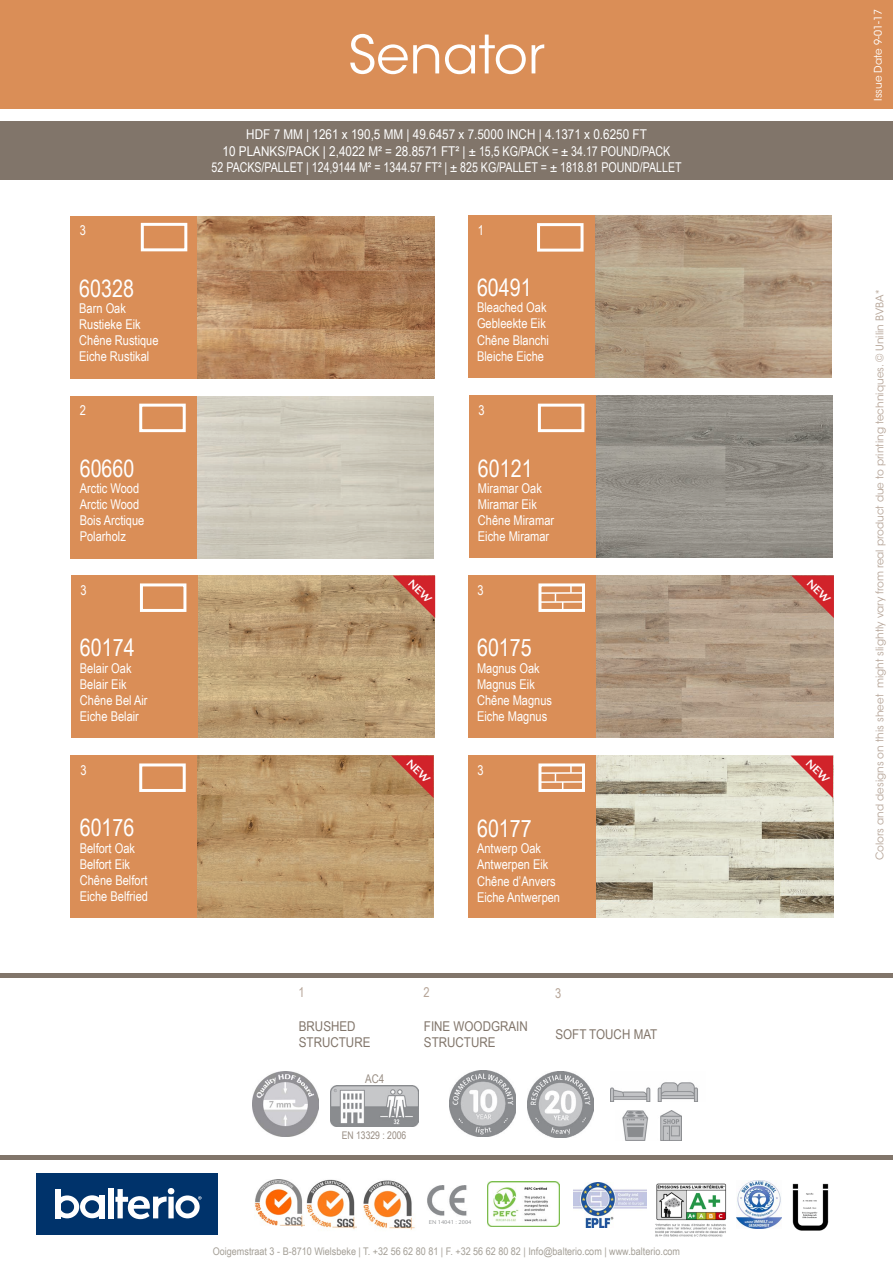
<style>
.page{position:relative;width:893px;height:1263px;background:#fff}
.page>*{position:absolute;margin:0;border:0;box-sizing:border-box;transform-origin:0 0}
.t1{font:52.5px "ITC Avant Garde Std";color:#fff}
.t2{font:24px "Arial Narrow";color:#fff}
.t3{font:13.5px/16.2px "Arial Narrow";color:#fff}
.t4{font:13.5px/16.2px "Arial Narrow";color:#fff;text-align:center;scale:1.06 1}
.t5{font:13.5px/16.2px "Arial Narrow";color:#81756a;scale:1.05 1}
.t6{font:13.5px "Arial Narrow";color:#b6a598}
.t7{font:12px "Arial Narrow";color:#988d83}
.t8{font:10.5px "ITC Avant Garde Std";color:#b6a598}
.t9{font:10.5px "Arial Narrow";color:#a49f96;scale:1.05 1}
.t10{font:10.5px "ITC Avant Garde Std";color:#fff}
.t11{font:10.5px "Arial Narrow";color:#988d83}
.t12{font:6px "Legacy Sans Std";color:#8a8c8e}
</style>
<div class="page">
<hr style="left:0;top:973px;width:893px;height:4px;background:#81756a">
<div style="left:0;top:0;width:893px;height:108px;background:#da8e57"></div>
<div style="left:0;top:121px;width:893px;height:59px;background:#81756a"></div>
<div style="left:70px;top:216px;width:364px;height:162px;background:#da8e57"></div>
<div style="left:468px;top:216px;width:358px;height:162px;background:#da8e57"></div>
<img style="left:198px;top:216px;width:237px;height:162px">
<img style="left:596px;top:216px;width:236px;height:162px">
<div style="left:141px;top:223px;width:46px;height:28px;border:3px solid #fff"></div>
<div style="left:537px;top:223px;width:47px;height:29px;border:3px solid #fff"></div>
<div style="left:0;top:1155px;width:893px;height:5px;background:#81756a"></div>
<img style="left:253px;top:1071px;width:65px;height:65px">
<img style="left:449px;top:1070px;width:67px;height:67px">
<img style="left:527px;top:1071px;width:66px;height:66px">
<img style="left:304px;top:1179px;width:53px;height:51px">
<img style="left:363px;top:1180px;width:52px;height:50px">
<img style="left:427px;top:1185px;width:40px;height:31px">
<img style="left:655px;top:1183px;width:72px;height:54px">
<img style="left:254px;top:1179px;width:50px;height:48px">
<img style="left:574px;top:1182px;width:73px;height:46px">
<img style="left:736px;top:1180px;width:46px;height:48px">
<img style="left:792px;top:1183px;width:37px;height:48px">
<img style="left:488px;top:1182px;width:72px;height:44px">
<div style="left:70px;top:396px;width:364px;height:162px;background:#da8e57"></div>
<div style="left:139px;top:404px;width:47px;height:28px;border:3px solid #fff"></div>
<img style="left:197px;top:396px;width:237px;height:162px">
<img style="left:331px;top:1085px;width:88px;height:41px">
<img style="left:610px;top:1082px;width:88px;height:20px">
<img style="left:622px;top:1110px;width:60px;height:31px">
<div style="left:37px;top:1174px;width:181px;height:61px;background:#00336b"></div>
<div style="left:108px;top:1188px;width:5px;height:30px;background:#fff"></div>
<svg style="left:115px;top:1188px;width:87px;height:31px"></svg>
<div style="left:55px;top:1189px;width:5px;height:29px;background:#fff"></div>
<svg style="left:60px;top:1195px;width:39px;height:23px"></svg>
<div style="left:99px;top:1195px;width:5px;height:23px;background:#fff"></div>
<div style="left:469px;top:395px;width:363px;height:162px;background:#da8e57"></div>
<img style="left:597px;top:395px;width:235px;height:162px">
<div style="left:538px;top:404px;width:46px;height:28px;border:3px solid #fff"></div>
<div style="left:71px;top:576px;width:358px;height:162px;background:#da8e57"></div>
<img style="left:199px;top:576px;width:236px;height:162px">
<div style="left:140px;top:583px;width:46px;height:29px;border:3px solid #fff"></div>
<div style="left:70px;top:756px;width:364px;height:162px;background:#da8e57"></div>
<div style="left:468px;top:576px;width:363px;height:162px;background:#da8e57"></div>
<div style="left:468px;top:756px;width:363px;height:162px;background:#da8e57"></div>
<img style="left:596px;top:576px;width:237px;height:162px">
<img style="left:197px;top:756px;width:237px;height:162px">
<img style="left:596px;top:756px;width:237px;height:162px">
<div style="left:538px;top:763px;width:47px;height:29px;border:3px solid #fff"></div>
<hr style="left:540px;top:772px;width:43px;height:2px;background:#fff">
<hr style="left:540px;top:781px;width:43px;height:2px;background:#fff">
<svg style="left:570px;top:765px;width:2px;height:8px"></svg>
<div style="left:538px;top:583px;width:47px;height:29px;border:3px solid #fff"></div>
<hr style="left:540px;top:592px;width:43px;height:2px;background:#fff">
<hr style="left:540px;top:601px;width:43px;height:2px;background:#fff">
<svg style="left:570px;top:585px;width:2px;height:8px"></svg>
<div style="left:139px;top:763px;width:47px;height:29px;border:3px solid #fff"></div>
<svg style="left:393px;top:575px;width:42px;height:43px;background:#c25d4d"></svg>
<svg style="left:791px;top:575px;width:43px;height:43px;background:#be5e56"></svg>
<svg style="left:391px;top:755px;width:43px;height:43px;background:#bf5743"></svg>
<svg style="left:790px;top:755px;width:43px;height:43px;background:#d6817a"></svg>
<h1 class="t1" style="left:348px;top:23px;width:198px">Senator</h1>
<p class="t4" style="left:212px;top:126px;width:445px">HDF 7 MM | 1261 x 190,5 MM | 49.6457 x 7.5000 INCH | 4.1371 x 0.6250 FT<br>10 PLANKS/PACK | 2,4022 M² = 28.8571 FT² | ± 15,5 KG/PACK = ± 34.17 POUND/PACK<br>52 PACKS/PALLET | 124,9144 M² = 1344.57 FT² | ± 825 KG/PALLET = ± 1818.81 POUND/PALLET</p>
<p class="t3" style="left:80px;top:222px;width:8px">3</p>
<p class="t3" style="left:478px;top:221px;width:8px">1</p>
<h2 class="t2" style="left:79px;top:270px;width:56px">60328</h2>
<p class="t3" style="left:79px;top:299px;width:81px">Barn Oak<br>Rustieke Eik<br>Chêne Rustique<br>Eiche Rustikal</p>
<p class="t3" style="left:80px;top:402px;width:8px">2</p>
<h2 class="t2" style="left:80px;top:450px;width:56px">60660</h2>
<p class="t3" style="left:80px;top:479px;width:66px">Arctic Wood<br>Arctic Wood<br>Bois Arctique<br>Polarholz</p>
<h2 class="t2" style="left:477px;top:270px;width:56px">60491</h2>
<p class="t3" style="left:477px;top:299px;width:73px">Bleached Oak<br>Gebleekte Eik<br>Chêne Blanchi<br>Bleiche Eiche</p>
<p class="t3" style="left:478px;top:402px;width:8px">3</p>
<h2 class="t2" style="left:478px;top:450px;width:56px">60121</h2>
<p class="t3" style="left:478px;top:479px;width:78px">Miramar Oak<br>Miramar Eik<br>Chêne Miramar<br>Eiche Miramar</p>
<p class="t3" style="left:81px;top:581px;width:8px">3</p>
<p class="t3" style="left:477px;top:581px;width:8px">3</p>
<h2 class="t2" style="left:80px;top:630px;width:56px">60174</h2>
<p class="t3" style="left:80px;top:659px;width:69px">Belair Oak<br>Belair Eik<br>Chêne Bel Air<br>Eiche Belair</p>
<h2 class="t2" style="left:477px;top:630px;width:56px">60175</h2>
<p class="t3" style="left:477px;top:659px;width:77px">Magnus Oak<br>Magnus Eik<br>Chêne Magnus<br>Eiche Magnus</p>
<p class="t3" style="left:81px;top:761px;width:8px">3</p>
<p class="t3" style="left:477px;top:762px;width:8px">3</p>
<h2 class="t2" style="left:80px;top:810px;width:56px">60176</h2>
<p class="t3" style="left:80px;top:839px;width:70px">Belfort Oak<br>Belfort Eik<br>Chêne Belfort<br>Eiche Belfried</p>
<h2 class="t2" style="left:477px;top:811px;width:56px">60177</h2>
<p class="t3" style="left:477px;top:840px;width:85px">Antwerp Oak<br>Antwerpen Eik<br>Chêne d’Anvers<br>Eiche Antwerpen</p>
<p class="t6" style="left:298px;top:982px;width:8px">1</p>
<p class="t5" style="left:299px;top:1017px;width:70px">BRUSHED<br>STRUCTURE</p>
<p class="t7" style="left:365px;top:1069px;width:21px">AC4</p>
<p class="t6" style="left:423px;top:982px;width:8px">2</p>
<p class="t5" style="left:424px;top:1017px;width:101px">FINE WOODGRAIN<br>STRUCTURE</p>
<p class="t11" style="left:342px;top:1127px;width:66px">EN 13329 : 2006</p>
<p class="t6" style="left:555px;top:983px;width:8px">3</p>
<p class="t5" style="left:555px;top:1026px;width:99px">SOFT TOUCH MAT</p>
<p class="t12" style="left:429px;top:1218px;width:44px">EN 14041 : 2004</p>
<p class="t9" style="left:213px;top:1243px;width:446px">Ooigemstraat 3 - B-8710 Wielsbeke | T. +32 56 62 80 81 | F. +32 56 62 80 82 | Info@balterio.com | www.balterio.com</p>
<p class="t10" style="left:871px;top:101px;width:93px;rotate:-90deg">Issue Date 9-01-17</p>
<p class="t8" style="left:873px;top:860px;width:574px;rotate:-90deg">Colors and designs on this sheet might slightly vary from real product due to printing techniques. © Unilin BVBA*</p>
</div>
